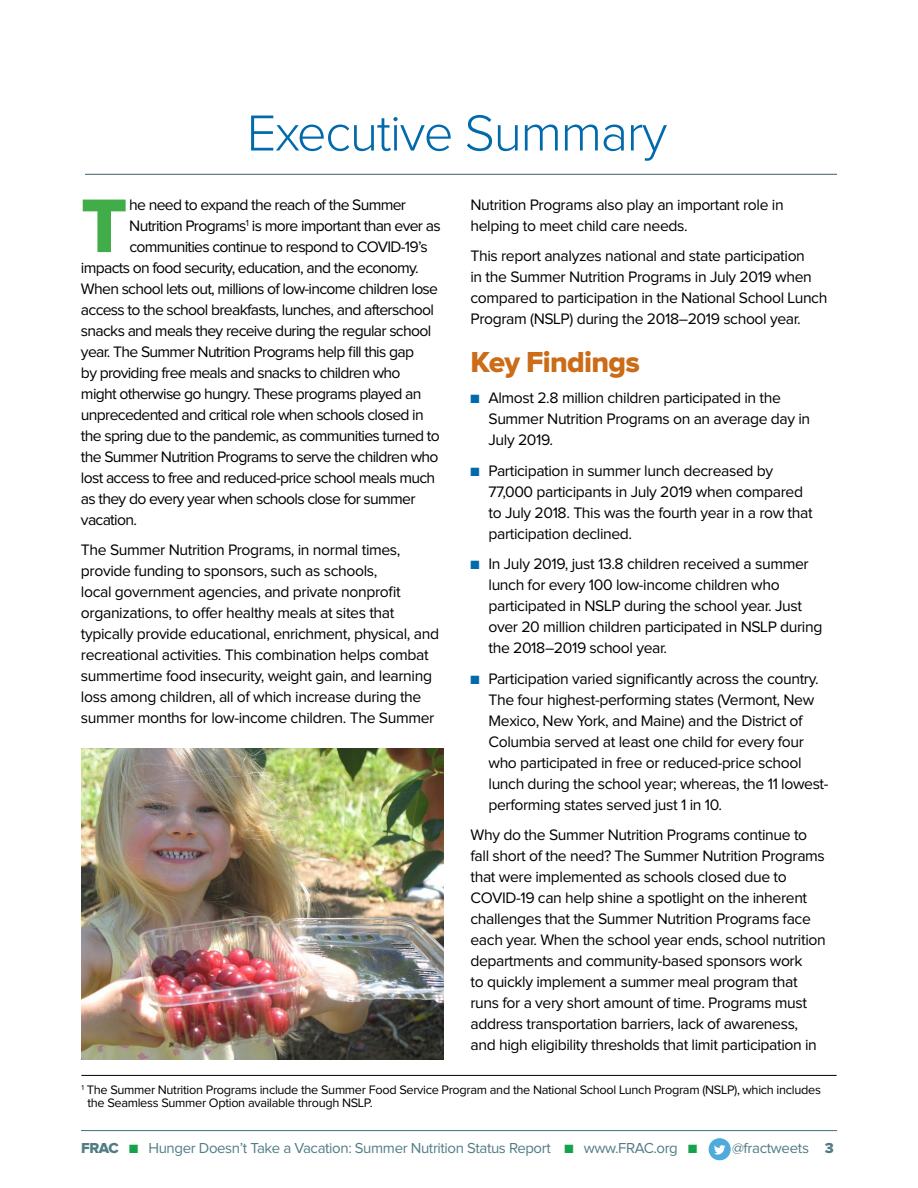
<style>
.page{position:relative;width:918px;height:1188px;background:#fff}
.page>*{position:absolute;margin:0;border:0;box-sizing:border-box;transform-origin:0 0}
.t1{font:78.75px "Proxima Nova Extrabld";color:#41ad49}
.t2{font:300 52.5px "Proxima Nova";letter-spacing:-.025em;color:#006aad}
.t3{font:30px "Proxima Nova Extrabld";letter-spacing:-.025em;color:#ca6c18}
.t4{font:15.75px/21px "Proxima Nova";letter-spacing:-.025em;color:#000}
.t5{font:15.75px "Proxima Nova";letter-spacing:-.045em;color:#000}
.t6{font:15px "Proxima Nova";letter-spacing:-.025em;color:#527d86}
.t7{font:15px "Proxima Nova";letter-spacing:-.025em;color:#527c85}
.t8{font:15px "Proxima Nova Extrabld";color:#527c85}
.t9{font:12.75px/13.5px "Proxima Nova";letter-spacing:-.025em;color:#000}
.s1{color:#006aad}
.s2{font-family:"Proxima Nova Extrabld"}
.s3{color:#14a24a}
.s4{font-family:"Proxima Nova Extrabld";color:#527c85}
.s5{color:#527c85}
</style>
<div class="page">
<hr style="left:85px;top:174px;width:752px;height:1px;background:#3b5e65">
<hr style="left:81px;top:1130px;width:756px;height:1px;background:#527c85">
<div style="left:708px;top:1138px;width:23px;height:23px;background:#4eabdb;border:1px solid #fff;border-radius:50%"></div>
<svg style="left:714px;top:1145px;width:11px;height:10px"></svg>
<hr style="left:81px;top:1075px;width:756px;height:1px;background:#000">
<img style="left:81px;top:748px;width:363px;height:311px">
<h2 class="t2" style="left:247px;top:109px;width:422px">Executive Summary</h2>
<h1 class="t1" style="left:81px;top:190px;width:48px">T</h1>
<p class="t5" style="left:129px;top:198px;width:278px">he need to expand the reach of the Summer</p>
<p class="t5" style="left:129px;top:219px;width:313px">Nutrition Programs<sup>1</sup> is more important than ever as</p>
<p class="t5" style="left:129px;top:240px;width:300px">communities continue to respond to COVID-19’s</p>
<p class="t5" style="left:81px;top:261px;width:339px">impacts on food security, education, and the economy.</p>
<p class="t5" style="left:81px;top:282px;width:359px">When school lets out, millions of low-income children lose</p>
<p class="t5" style="left:81px;top:303px;width:354px">access to the school breakfasts, lunches, and afterschool</p>
<p class="t5" style="left:81px;top:324px;width:352px">snacks and meals they receive during the regular school</p>
<p class="t5" style="left:81px;top:345px;width:335px">year. The Summer Nutrition Programs help fill this gap</p>
<p class="t5" style="left:81px;top:366px;width:321px">by providing free meals and snacks to children who</p>
<p class="t5" style="left:81px;top:387px;width:342px">might otherwise go hungry. These programs played an</p>
<p class="t5" style="left:81px;top:408px;width:344px">unprecedented and critical role when schools closed in</p>
<p class="t5" style="left:81px;top:429px;width:360px">the spring due to the pandemic, as communities turned to</p>
<p class="t5" style="left:81px;top:450px;width:359px">the Summer Nutrition Programs to serve the children who</p>
<p class="t5" style="left:81px;top:471px;width:356px">lost access to free and reduced-price school meals much</p>
<p class="t5" style="left:81px;top:492px;width:336px">as they do every year when schools close for summer</p>
<p class="t5" style="left:81px;top:513px;width:58px">vacation.</p>
<p class="t4" style="left:81px;top:540px;width:360px">The Summer Nutrition Programs, in normal times, provide funding to sponsors, such as schools,<br>local government agencies, and private nonprofit organizations, to offer healthy meals at sites that typically provide educational, enrichment, physical, and recreational activities. This combination helps combat summertime food insecurity, weight gain, and learning loss among children, all of which increase during the summer months for low-income children. The Summer</p>
<p class="t4" style="left:471px;top:195px;width:315px">Nutrition Programs also play an important role in helping to meet child care needs.</p>
<p class="t4" style="left:471px;top:246px;width:358px">This report analyzes national and state participation<br>in the Summer Nutrition Programs in July 2019 when compared to participation in the National School Lunch Program (NSLP) during the 2018–2019 school year.</p>
<h3 class="t3" style="left:471px;top:348px;width:171px">Key Findings</h3>
<p class="t4" style="left:489px;top:388px;width:323px;text-indent:-18px"><span class="s1">■</span> Almost 2.8 million children participated in the<br>Summer Nutrition Programs on an average day in<br>July 2019.</p>
<p class="t4" style="left:489px;top:461px;width:326px;text-indent:-18px"><span class="s1">■</span> Participation in summer lunch decreased by 77,000 participants in July 2019 when compared to July 2018. This was the fourth year in a row that participation declined.</p>
<p class="t4" style="left:489px;top:554px;width:335px;text-indent:-18px"><span class="s1">■</span> In July 2019, just 13.8 children received a summer lunch for every 100 low-income children who participated in NSLP during the school year. Just over 20 million children participated in NSLP during the 2018–2019 school year.</p>
<p class="t4" style="left:489px;top:669px;width:342px;text-indent:-18px"><span class="s1">■</span> Participation varied significantly across the country.<br>The four highest-performing states (Vermont, New Mexico, New York, and Maine) and the District of Columbia served at least one child for every four who participated in free or reduced-price school lunch during the school year; whereas, the 11 lowest&shy;performing states served just 1 in 10.</p>
<p class="t4" style="left:471px;top:825px;width:357px">Why do the Summer Nutrition Programs continue to fall short of the need? The Summer Nutrition Programs that were implemented as schools closed due to COVID-19 can help shine a spotlight on the inherent challenges that the Summer Nutrition Programs face each year. When the school year ends, school nutrition departments and community-based sponsors work<br>to quickly implement a summer meal program that runs for a very short amount of time. Programs must address transportation barriers, lack of awareness, and high eligibility thresholds that limit participation in</p>
<p class="t9" style="left:87px;top:1083px;width:735px;text-indent:-6px"><sup>1</sup> The Summer Nutrition Programs include the Summer Food Service Program and the National School Lunch Program (NSLP), which includes the Seamless Summer Option available through NSLP.</p>
<p class="t8" style="left:81px;top:1142px;width:11px">3</p>
<p class="t7" style="left:350px;top:1142px;width:233px"><span class="s2">FRAC</span> <span class="s3">■</span> Ti le f the Report Here <span class="s3">■</span></p>
<p class="t7" style="left:617px;top:1142px;width:219px">w.FRAC.org <span class="s3">■</span> twitter@fractweets</p>
<p class="t6" style="left:81px;top:1142px;width:618px"><span class="s4">FRAC</span> <span class="s3">■</span> Hunger Doesn’t Take a Vacation: Summer Nutrition Status Report <span class="s3">■</span> <span class="s5">www.FRAC.org</span> <span class="s3">■</span></p>
<p class="t7" style="left:732px;top:1142px;width:103px">@fractweets <span class="s2">3</span></p>
</div>
